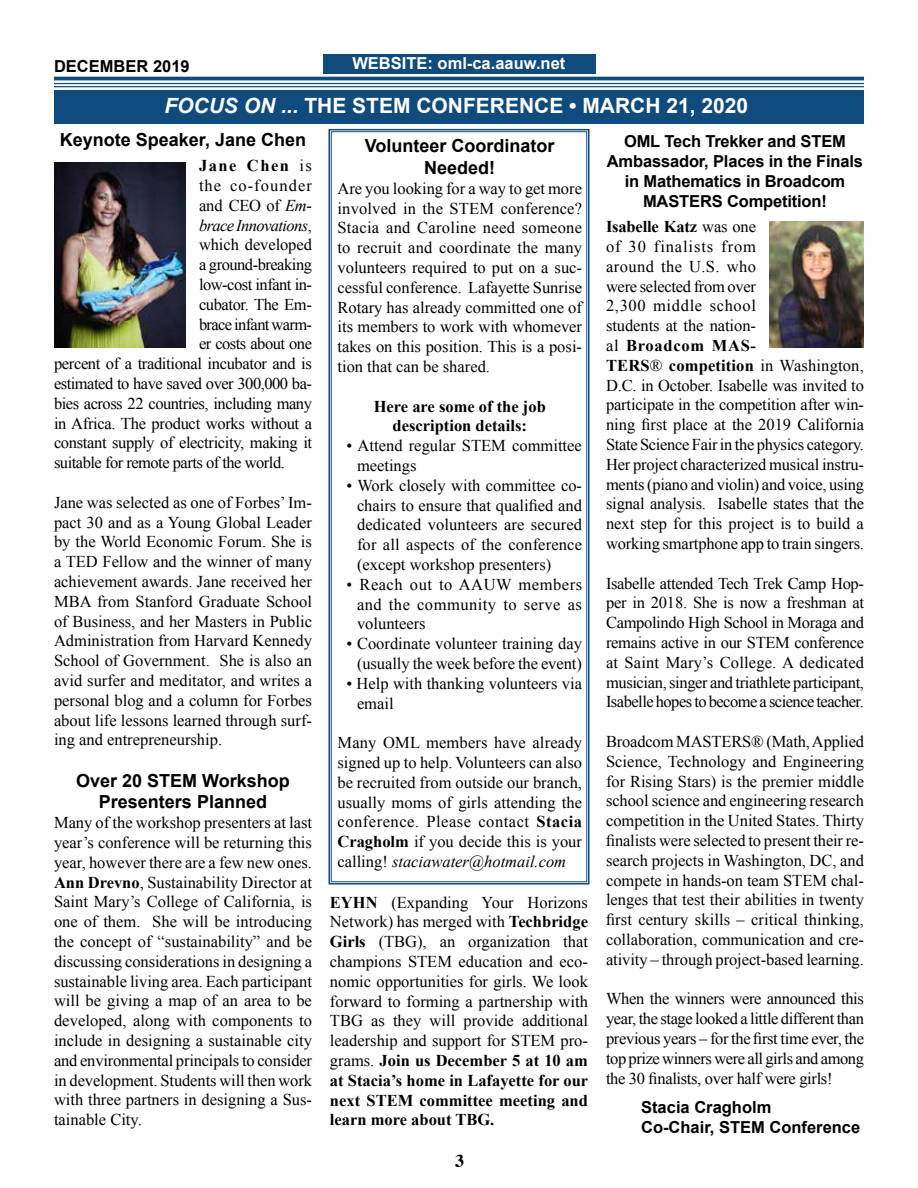
<style>
.page{position:relative;width:918px;height:1188px;background:#fff}
.page>*{position:absolute;margin:0;border:0;box-sizing:border-box;transform-origin:0 0}
.t1{font:700 21px "Arial";color:#fff}
.t2{font:700 18px/21.6px "Arial";color:#000;text-align:center}
.t3{font:700 18px "Times";color:#000}
.t4{font:16.5px/19.8px "Times New Roman";letter-spacing:-.005em;color:#000;text-align:justify}
.t5{font:16.5px "Times New Roman";letter-spacing:-.03em;color:#000}
.t6{font:700 16.5px/19.8px "Arial";letter-spacing:-.01em;color:#000}
.t7{font:700 16.5px/19.8px "Times New Roman";color:#000;text-align:center}
.t8{font:700 16.5px "Arial";color:#fff}
.t9{font:italic 16.5px "Times New Roman";letter-spacing:-.035em;color:#000}
.t10{font:16.5px "Times New Roman";letter-spacing:-.035em;color:#000}
.t11{font:16.5px "Times New Roman";letter-spacing:-.025em;color:#000}
.t12{font:16.5px "Times New Roman";letter-spacing:.065em;color:#000}
.t13{font:700 16.5px "Times New Roman";letter-spacing:.09em;color:#000}
.s1{font-style:italic}
.s2{font-weight:400}
.s3{font-style:normal}
.s4{font-weight:700}
</style>
<div class="page">
<svg style="left:328px;top:128px;width:262px;height:757px"></svg>
<div style="left:331px;top:131px;width:256px;height:751px;border:1px solid #0f4b7d"></div>
<div style="left:54px;top:90px;width:810px;height:33px;background:#0f4b7d"></div>
<svg style="left:54px;top:84px;width:810px;height:1px"></svg>
<hr style="left:54px;top:86px;width:810px;height:1px;background:#0f4b7d">
<svg style="left:54px;top:80px;width:810px;height:3px"></svg>
<hr style="left:54px;top:77px;width:810px;height:3px;background:#0f4b7d">
<hr style="left:54px;top:83px;width:810px;height:1px;background:#0f4b7d">
<div style="left:323px;top:54px;width:273px;height:20px;background:#0f4b7d"></div>
<img style="left:54px;top:162px;width:132px;height:186px">
<img style="left:770px;top:222px;width:94px;height:126px">
<p class="t6" style="left:54px;top:57px;width:137px">DECEMBER 2019</p>
<p class="t8" style="left:352px;top:52px;width:215px">WEBSITE: oml-ca.aauw.net</p>
<p class="t1" style="left:164px;top:92px;width:585px"><span class="s1">FOCUS ON ...</span> THE STEM CONFERENCE • MARCH 21, 2020</p>
<p class="t2" style="left:60px;top:129px;width:248px">Keynote Speaker, Jane Chen</p>
<p class="t13" style="left:199px;top:154px;width:115px">Jane Chen <span class="s2">is</span></p>
<p class="t12" style="left:199px;top:174px;width:115px">the co-founder</p>
<p class="t4" style="left:199px;top:195px;width:115px">and CEO of <span class="s1">Em-</span></p>
<p class="t9" style="left:199px;top:214px;width:114px">brace Innovations<span class="s3">,</span></p>
<p class="t4" style="left:199px;top:235px;width:114px">which developed</p>
<p class="t5" style="left:199px;top:254px;width:115px">a ground-breaking</p>
<p class="t5" style="left:199px;top:273px;width:115px">low-cost infant in-</p>
<p class="t11" style="left:199px;top:293px;width:114px">cubator. The Em-</p>
<p class="t10" style="left:199px;top:313px;width:114px">brace infant warm-</p>
<p class="t5" style="left:199px;top:333px;width:114px">er costs about one</p>
<p class="t4" style="left:54px;top:354px;width:259px">percent of a traditional incubator and is</p>
<p class="t5" style="left:54px;top:372px;width:260px">estimated to have saved over 300,000 ba-</p>
<p class="t5" style="left:54px;top:392px;width:259px">bies across 22 countries, including many</p>
<p class="t4" style="left:54px;top:413px;width:260px">in Africa. The product works without a</p>
<p class="t4" style="left:54px;top:433px;width:260px">constant supply of electricity, making it</p>
<p class="t5" style="left:54px;top:452px;width:232px">suitable for remote parts of the world.</p>
<p class="t4" style="left:54px;top:492px;width:260px">Jane was selected as one of Forbes’ Im&shy;pact 30 and as a Young Global Leader by the World Economic Forum. She is a TED Fellow and the winner of many achievement awards. Jane received her MBA from Stanford Graduate School of Business, and her Masters in Public Administration from Harvard Kennedy School of Government. She is also an avid surfer and meditator, and writes a personal blog and a column for Forbes about life lessons learned through surf&shy;ing and entrepreneurship.</p>
<p class="t2" style="left:76px;top:770px;width:215px">Over 20 STEM Workshop<br>Presenters Planned</p>
<p class="t4" style="left:54px;top:813px;width:260px">Many of the workshop presenters at last year’s conference will be returning this year, however there are a few new ones.<br><span class="s4">Ann Drevno</span>, Sustainability Director at Saint Mary’s College of California, is one of them. She will be introducing the concept of “sustainability” and be discussing considerations in designing a sustainable living area. Each participant will be giving a map of an area to be developed, along with components to include in designing a sustainable city and environmental principals to consider in development. Students will then work with three partners in designing a Sus&shy;tainable City.</p>
<p class="t2" style="left:365px;top:136px;width:191px">Volunteer Coordinator<br>Needed!</p>
<p class="t4" style="left:338px;top:178px;width:246px">Are you looking for a way to get more involved in the STEM conference?<br>Stacia and Caroline need someone to recruit and coordinate the many volunteers required to put on a suc&shy;cessful conference. Lafayette Sunrise Rotary has already committed one of its members to work with whomever takes on this position. This is a posi&shy;tion that can be shared.</p>
<p class="t7" style="left:374px;top:396px;width:174px">Here are some of the job description details:</p>
<p class="t4" style="left:357px;top:436px;width:226px;text-indent:-10px">• Attend regular STEM committee meetings</p>
<p class="t4" style="left:357px;top:475px;width:227px;text-indent:-10px">• Work closely with committee co&shy;chairs to ensure that qualified and dedicated volunteers are secured for all aspects of the conference (except workshop presenters)</p>
<p class="t4" style="left:357px;top:574px;width:227px;text-indent:-10px">• Reach out to AAUW members and the community to serve as volunteers</p>
<p class="t4" style="left:347px;top:634px;width:237px;text-align:right">• Coordinate volunteer training day (usually the week before the event)</p>
<p class="t4" style="left:357px;top:673px;width:227px;text-indent:-10px">• Help with thanking volunteers via email</p>
<p class="t4" style="left:338px;top:733px;width:246px">Many OML members have already signed up to help. Volunteers can also be recruited from outside our branch, usually moms of girls attending the conference. Please contact <span class="s4">Stacia Cragholm</span> if you decide this is your calling! <span class="s1">staciawater@hotmail.com</span></p>
<p class="t4" style="left:330px;top:892px;width:260px"><span class="s4">EYHN</span> (Expanding Your Horizons Network) has merged with <span class="s4">Techbridge Girls</span> (TBG), an organization that champions STEM education and eco&shy;nomic opportunities for girls. We look forward to forming a partnership with TBG as they will provide additional leadership and support for STEM pro&shy;grams. <span class="s4">Join us December 5 at 10 am at Stacia’s home in Lafayette for our next STEM committee meeting and learn more about TBG.</span></p>
<p class="t3" style="left:455px;top:1144px;width:10px">3</p>
<p class="t6" style="left:607px;top:132px;width:258px;text-align:center">OML Tech Trekker and STEM<br>Ambassador, Places in the Finals in Mathematics in Broadcom<br>MASTERS Competition!</p>
<p class="t4" style="left:606px;top:216px;width:260px;text-align:left"><span class="s4">Isabelle Katz</span> was one<br>of 30 finalists from<br>around the U.S. who<br>were selected from over<br>2,300 middle school<br>students at the nation-<br>al <span class="s4">Broadcom MAS-<br>TERS</span>® <span class="s4">competition</span> in Washington,<br>D.C. in October. Isabelle was invited to participate in the competition after win&shy;ning first place at the 2019 California<br>State Science Fair in the physics category.<br>Her project characterized musical instru&shy;ments (piano and violin) and voice, using signal analysis. Isabelle states that the next step for this project is to build a working smartphone app to train singers.</p>
<p class="t4" style="left:606px;top:573px;width:260px">Isabelle attended Tech Trek Camp Hop&shy;per in 2018. She is now a freshman at Campolindo High School in Moraga and remains active in our STEM conference at Saint Mary’s College. A dedicated musician, singer and triathlete participant, Isabelle hopes to become a science teacher.</p>
<p class="t4" style="left:606px;top:731px;width:260px">Broadcom MASTERS® (Math, Applied Science, Technology and Engineering for Rising Stars) is the premier middle school science and engineering research competition in the United States. Thirty finalists were selected to present their re&shy;search projects in Washington, DC, and compete in hands-on team STEM chal&shy;lenges that test their abilities in twenty first century skills – critical thinking, collaboration, communication and cre&shy;ativity – through project-based learning.</p>
<p class="t4" style="left:606px;top:989px;width:260px">When the winners were announced this year, the stage looked a little different than previous years – for the first time ever, the top prize winners were all girls and among the 30 finalists, over half were girls!</p>
<p class="t6" style="left:641px;top:1098px;width:221px">Stacia Cragholm<br>Co-Chair, STEM Conference</p>
</div>
